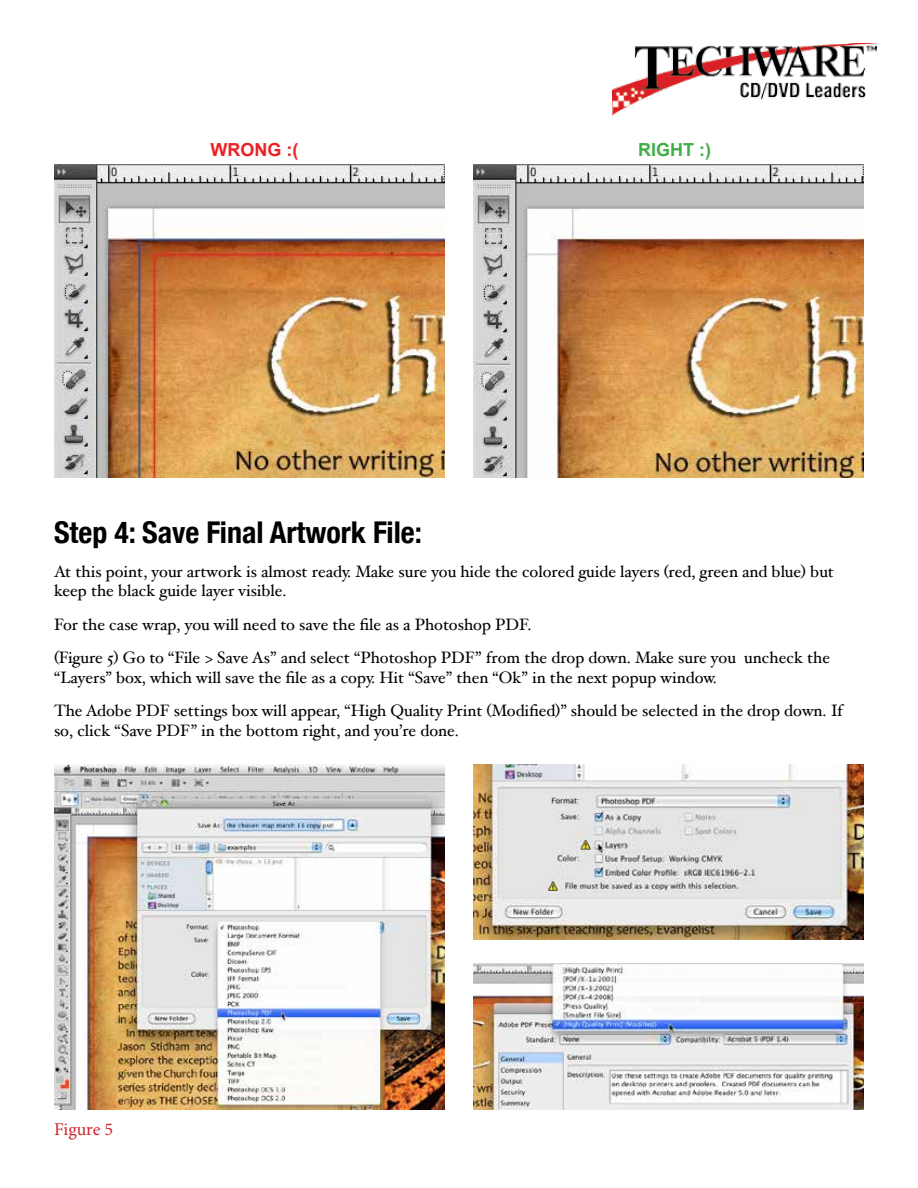
<style>
.page{position:relative;width:918px;height:1188px;background:#fff}
.page>*{position:absolute;margin:0;border:0;box-sizing:border-box;transform-origin:0 0}
.t1{font:700 condensed 30px "Helvetica Neue";color:#000}
.t2{font:700 18px "Arial";color:#ed2124}
.t3{font:700 18px "Arial";color:#41ad49}
.t4{font:18px "Minion Pro";color:#d2232a}
.t5{font:16.5px/33.3px "Hoefler Text";color:#000}
</style>
<div class="page">
<img style="left:612px;top:43px;width:264px;height:73px">
<img style="left:473px;top:164px;width:391px;height:313px">
<img style="left:54px;top:164px;width:390px;height:313px">
<img style="left:54px;top:765px;width:390px;height:344px">
<img style="left:473px;top:765px;width:391px;height:175px">
<img style="left:473px;top:964px;width:391px;height:145px">
<p class="t2" style="left:210px;top:137px;width:89px">WRONG :(</p>
<p class="t3" style="left:638px;top:137px;width:74px">RIGHT :)</p>
<h1 class="t1" style="left:54px;top:515px;width:370px">Step 4: Save Final Artwork File:</h1>
<p class="t5" style="left:54px;top:561px;width:782px;line-height:19.8px">At this point, your artwork is almost ready. Make sure you hide the colored guide layers (red, green and blue) but keep the black guide layer visible.</p>
<p class="t5" style="left:54px;top:607px;width:778px">For the case wrap, you will need to save the file as a Photoshop PDF.<br>(Figure 5) Go to “File &gt; Save As” and select “Photoshop PDF” from the drop down. Make sure you uncheck the</p>
<p class="t5" style="left:54px;top:661px;width:790px">“Layers” box, which will save the file as a copy. Hit “Save” then “Ok” in the next popup window.<br>The Adobe PDF settings box will appear, “High Quality Print (Modified)” should be selected in the drop down. If</p>
<p class="t5" style="left:54px;top:714px;width:407px">so, click “Save PDF” in the bottom right, and you’re done.</p>
<p class="t4" style="left:54px;top:1118px;width:61px">Figure 5</p>
</div>
